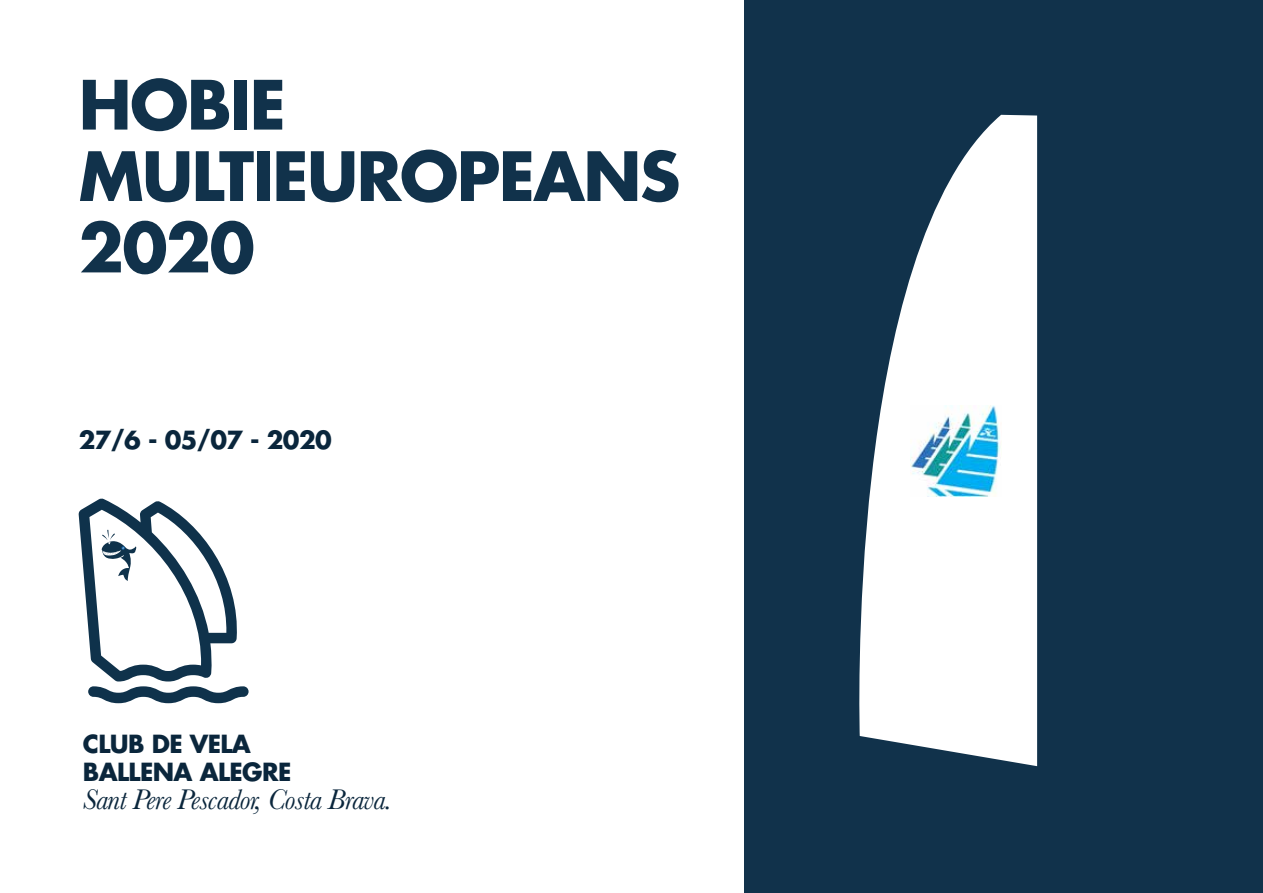
<style>
.page{position:relative;width:1263px;height:893px;background:#fff}
.page>*{position:absolute;margin:0;border:0;box-sizing:border-box;transform-origin:0 0}
.t1{font:700 66px/71.4px "Futura Std";letter-spacing:-.025em;color:#11324b}
.t2{font:italic 29.55px "Baskerville";letter-spacing:-.025em;color:#0a263c}
.t3{font:700 24.3px/27.8px "Futura Std";letter-spacing:-.025em;color:#0a263c}
</style>
<div class="page">
<div style="left:744px;top:0;width:519px;height:893px;background:#11324b"></div>
<svg style="left:859px;top:115px;width:178px;height:651px;fill:#fff"></svg>
<svg style="left:79px;top:498px;width:170px;height:205px"></svg>
<img style="left:911px;top:405px;width:91px;height:92px">
<h1 class="t1" style="left:79px;top:68px;width:603px">HOBIE<br>MULTIEUROPEANS<br>2020</h1>
<p class="t3" style="left:79px;top:426px;width:255px">27/6 - 05/07 - 2020</p>
<p class="t3" style="left:83px;top:730px;width:210px">CLUB DE VELA<br>BALLENA ALEGRE</p>
<p class="t2" style="left:83px;top:780px;width:311px">Sant Pere Pescador, Costa Brava.</p>
</div>
